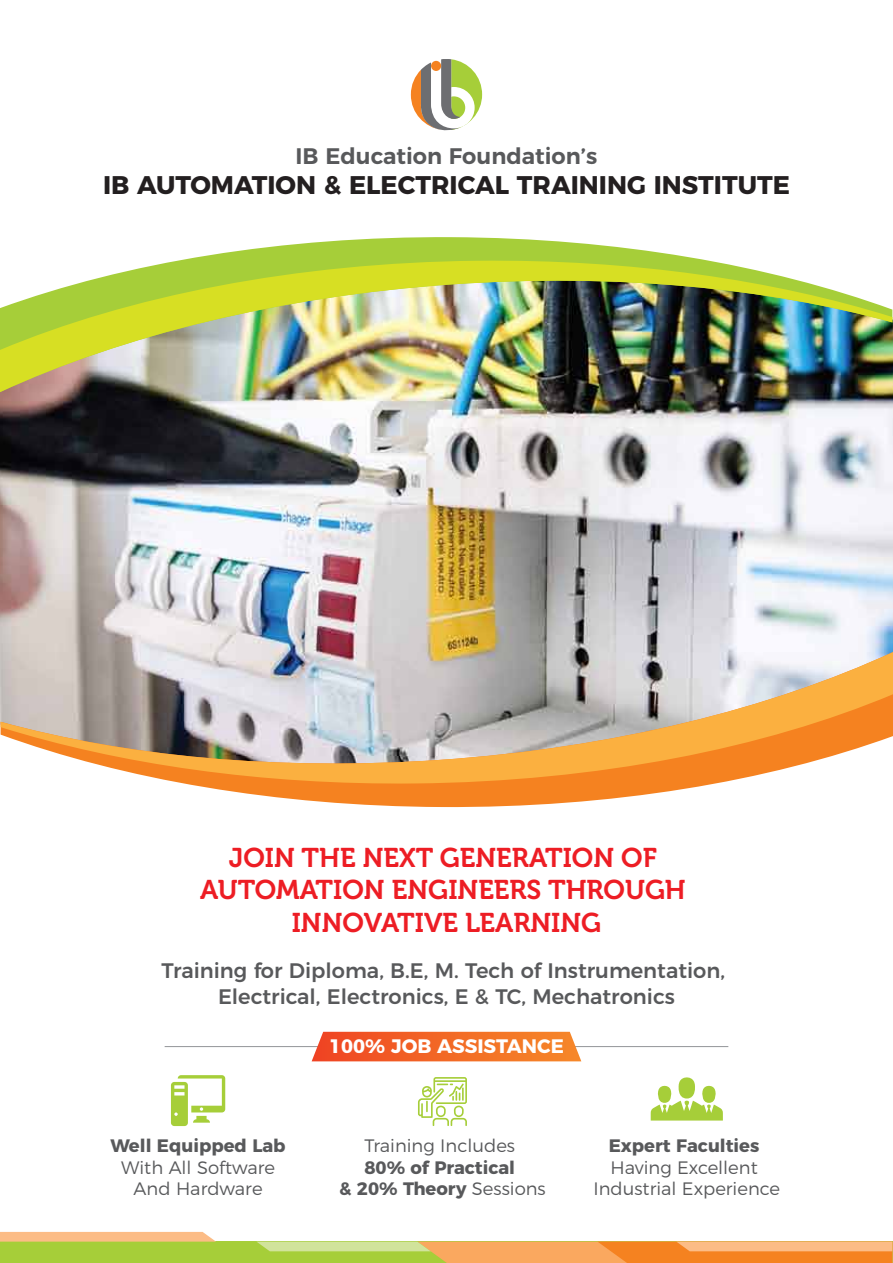
<style>
.page{position:relative;width:893px;height:1263px;background:#fff}
.page>*{position:absolute;margin:0;border:0;box-sizing:border-box;transform-origin:0 0}
.t1{font:27px/32.4px "Museo 700";color:#ed1d24;text-align:center}
.t2{font:700 25.5px "Montserrat";color:#231f20}
.t3{font:600 22.5px "Montserrat";color:#58595b}
.t4{font:500 21px/25.2px "Montserrat";color:#58595b;text-align:center}
.t5{font:700 19.5px "Montserrat";color:#fff}
.t6{font:300 18px/21.6px "Montserrat";color:#58595b;text-align:center}
.t7{font:700 18px/21.6px "Montserrat";color:#58595b;text-align:center}
.s1{font-weight:300}
</style>
<div class="page">
<hr style="left:165px;top:1046px;width:563px;height:1px;background:#939598">
<img style="left:0;top:346px;width:893px;height:352px">
<svg style="left:192px;top:785px;width:515px;height:23px;fill:#f58220"></svg>
<svg style="left:1px;top:652px;width:892px;height:133px;background:#d3b697"></svg>
<svg style="left:312px;top:1032px;width:269px;height:29px;background:#f26d2e"></svg>
<svg style="left:411px;top:59px;width:71px;height:72px"></svg>
<div style="left:431px;top:61px;width:10px;height:10px;background:#f58220;border-radius:50%"></div>
<svg style="left:187px;top:237px;width:512px;height:22px;fill:#a6ce39"></svg>
<img style="left:0;top:259px;width:892px;height:133px">
<svg style="left:418px;top:1077px;width:49px;height:49px"></svg>
<svg style="left:171px;top:1075px;width:54px;height:51px"></svg>
<svg style="left:651px;top:1077px;width:72px;height:43px"></svg>
<div style="left:0;top:1241px;width:892px;height:22px;background:#a6ce39"></div>
<div style="left:0;top:1232px;width:215px;height:9px;background:#fcbc86"></div>
<svg style="left:257px;top:1241px;width:635px;height:22px;background:#e5ad52"></svg>
<p class="t3" style="left:296px;top:137px;width:303px">IB Education Foundation’s</p>
<p class="t2" style="left:103px;top:164px;width:688px">IB AUTOMATION &amp; ELECTRICAL TRAINING INSTITUTE</p>
<p class="t1" style="left:200px;top:842px;width:487px">JOIN THE NEXT GENERATION OF<br>AUTOMATION ENGINEERS THROUGH<br>INNOVATIVE LEARNING</p>
<p class="t4" style="left:162px;top:956px;width:565px">Training for Diploma, B.E, M. Tech of Instrumentation,<br>Electrical, Electronics, E &amp; TC, Mechatronics</p>
<p class="t7" style="left:111px;top:1133px;width:177px">Well Equipped Lab</p>
<p class="t6" style="left:121px;top:1155px;width:155px">With All Software<br>And Hardware</p>
<p class="t5" style="left:329px;top:1030px;width:236px">100% JOB ASSISTANCE</p>
<p class="t6" style="left:364px;top:1133px;width:152px">Training Includes</p>
<p class="t7" style="left:339px;top:1155px;width:208px">80% of Practical<br>&amp; 20% Theory <span class="s1">Sessions</span></p>
<p class="t7" style="left:609px;top:1133px;width:152px">Expert Faculties</p>
<p class="t6" style="left:594px;top:1155px;width:188px">Having Excellent<br>Industrial Experience</p>
</div>
